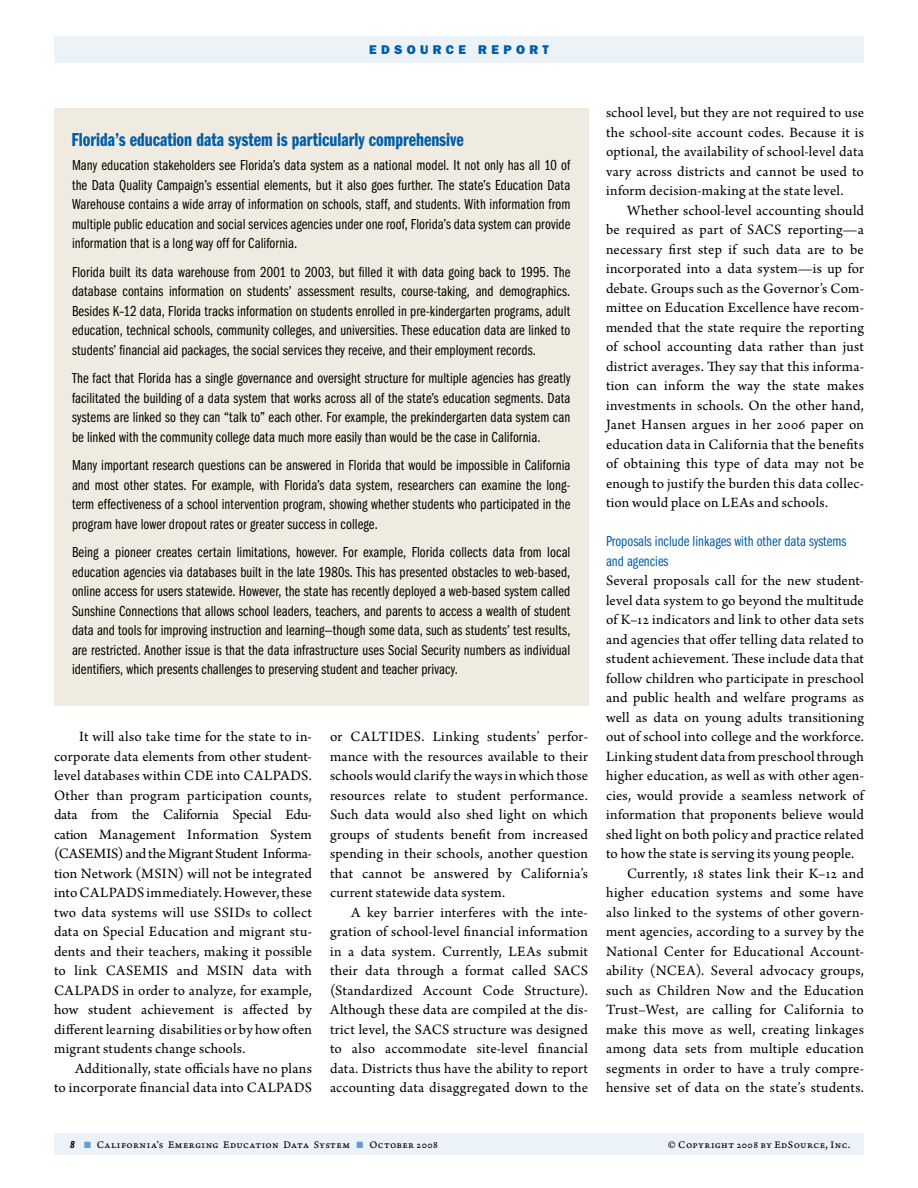
<style>
.page{position:relative;width:918px;height:1188px;background:#fff}
.page>*{position:absolute;margin:0;border:0;box-sizing:border-box;transform-origin:0 0}
.t1{font:19.5px "Franklin Gothic Demi Cmpr";color:#005daa}
.t2{font:15px/19.5px "Arno Pro";letter-spacing:.015em;color:#000;text-align:justify}
.t3{font:15px/19.5px "Franklin Gothic Book Cmpr";letter-spacing:.01em;color:#000;text-align:justify}
.t4{font:15px/19.5px "Franklin Gothic Book Cmpr";color:#005daa}
.t5{font:800 12.75px "Franklin Gothic";letter-spacing:.34em;color:#005daa}
.t6{font:10.5px "Arno Pro Caption";letter-spacing:.04em;color:#000}
.s1{color:#669ecc}
</style>
<div class="page">
<div style="left:54px;top:36px;width:810px;height:27px;background:#ebf2f8"></div>
<div style="left:54px;top:1134px;width:810px;height:21px;background:#ebf2f8"></div>
<div style="left:54px;top:108px;width:534px;height:598px;background:#efebe0"></div>
<p class="t5" style="left:369px;top:42px;width:76px">EDSOURCE</p>
<p class="t5" style="left:478px;top:42px;width:26px">R EPORT</p>
<h1 class="t1" style="left:72px;top:129px;width:394px">Florida’s education data system is particularly comprehensive</h1>
<p class="t3" style="left:72px;top:156px;width:500px">Many education stakeholders see Florida’s data system as a national model. It not only has all 10 of the Data Quality Campaign’s essential elements, but it also goes further. The state’s Education Data Warehouse contains a wide array of information on schools, staff, and students. With information from multiple public education and social services agencies under one roof, Florida’s data system can provide information that is a long way off for California.</p>
<p class="t3" style="left:72px;top:262px;width:500px">Florida built its data warehouse from 2001 to 2003, but fi lled it with data going back to 1995. The database contains information on students’ assessment results, course-taking, and demographics.<br>Besides K–12 data, Florida tracks information on students enrolled in pre-kindergarten programs, adult education, technical schools, community colleges, and universities. These education data are linked to students’ fi nancial aid packages, the social services they receive, and their employment records.</p>
<p class="t3" style="left:72px;top:369px;width:500px">The fact that Florida has a single governance and oversight structure for multiple agencies has greatly facilitated the building of a data system that works across all of the state’s education segments. Data systems are linked so they can “talk to” each other. For example, the prekindergarten data system can be linked with the community college data much more easily than would be the case in California.</p>
<p class="t3" style="left:72px;top:456px;width:500px">Many important research questions can be answered in Florida that would be impossible in California and most other states. For example, with Florida’s data system, researchers can examine the long&shy;term effectiveness of a school intervention program, showing whether students who participated in the program have lower dropout rates or greater success in college.</p>
<p class="t3" style="left:72px;top:543px;width:500px">Being a pioneer creates certain limitations, however. For example, Florida collects data from local education agencies via databases built in the late 1980s. This has presented obstacles to web-based, online access for users statewide. However, the state has recently deployed a web-based system called Sunshine Connections that allows school leaders, teachers, and parents to access a wealth of student data and tools for improving instruction and learning—though some data, such as students’ test results, are restricted. Another issue is that the data infrastructure uses Social Security numbers as individual identifiers, which presents challenges to preserving student and teacher privacy.</p>
<p class="t2" style="left:54px;top:728px;width:259px;text-indent:25px">It will also take time for the state to in&shy;corporate data elements from other student&shy;level databases within CDE into CALPADS.<br>Other than program participation counts, data from the California Special Edu&shy;cation Management Information System (CASEMIS) and the Migrant Student Informa&shy;tion Network (MSIN) will not be integrated into CALPADS immediately. However, these two data systems will use SSIDs to collect data on Special Education and migrant stu&shy;dents and their teachers, making it possible to link CASEMIS and MSIN data with CALPADS in order to analyze, for example, how student achievement is affected by different learning disabilities or by how often migrant students change schools.</p>
<p class="t2" style="left:54px;top:1059px;width:259px;text-align:right">Additionally, state officials have no plans<br>to incorporate financial data into CALPADS</p>
<p class="t2" style="left:330px;top:728px;width:260px">or CALTIDES. Linking students’ perfor&shy;mance with the resources available to their schools would clarify the ways in which those resources relate to student performance.<br>Such data would also shed light on which groups of students benefit from increased spending in their schools, another question that cannot be answered by California’s current statewide data system.</p>
<p class="t2" style="left:330px;top:903px;width:260px;text-indent:21px">A key barrier interferes with the inte&shy;gration of school-level financial information in a data system. Currently, LEAs submit their data through a format called SACS (Standardized Account Code Structure).<br>Although these data are compiled at the dis&shy;trict level, the SACS structure was designed to also accommodate site-level financial data. Districts thus have the ability to report accounting data disaggregated down to the</p>
<p class="t2" style="left:606px;top:104px;width:259px">school level, but they are not required to use the school-site account codes. Because it is optional, the availability of school-level data vary across districts and cannot be used to inform decision-making at the state level.</p>
<p class="t2" style="left:606px;top:201px;width:260px;text-indent:21px">Whether school-level accounting should be required as part of SACS reporting—a necessary first step if such data are to be incorporated into a data system—is up for debate. Groups such as the Governor’s Com&shy;mittee on Education Excellence have recom&shy;mended that the state require the reporting of school accounting data rather than just district averages. They say that this informa&shy;tion can inform the way the state makes investments in schools. On the other hand, Janet Hansen argues in her 2006 paper on education data in California that the benefits of obtaining this type of data may not be enough to justify the burden this data collec&shy;tion would place on LEAs and schools.</p>
<p class="t4" style="left:606px;top:532px;width:242px">Proposals include linkages with other data systems and agencies</p>
<p class="t2" style="left:606px;top:572px;width:259px">Several proposals call for the new student-</p>
<p class="t2" style="left:606px;top:591px;width:259px">level data system to go beyond the multitude</p>
<p class="t2" style="left:606px;top:611px;width:259px">of K–12 indicators and link to other data sets</p>
<p class="t2" style="left:606px;top:630px;width:259px">and agencies that offer telling data related to</p>
<p class="t2" style="left:606px;top:650px;width:259px">student achievement. These include data that</p>
<p class="t2" style="left:606px;top:669px;width:259px">follow children who participate in preschool</p>
<p class="t2" style="left:606px;top:689px;width:259px">and public health and welfare programs as</p>
<p class="t2" style="left:606px;top:708px;width:259px">well as data on young adults transitioning</p>
<p class="t2" style="left:606px;top:728px;width:260px">out of school into college and the workforce.</p>
<p class="t2" style="left:606px;top:747px;width:259px">Linking student data from preschool through</p>
<p class="t2" style="left:606px;top:767px;width:259px">higher education, as well as with other agen-</p>
<p class="t2" style="left:606px;top:786px;width:259px">cies, would provide a seamless network of</p>
<p class="t2" style="left:606px;top:806px;width:259px">information that proponents believe would</p>
<p class="t2" style="left:606px;top:825px;width:259px">shed light on both policy and practice related</p>
<p class="t2" style="left:606px;top:845px;width:250px">to how the state is serving its young people.</p>
<p class="t2" style="left:627px;top:864px;width:239px">Currently, 18 states link their K–12 and</p>
<p class="t2" style="left:606px;top:884px;width:259px">higher education systems and some have</p>
<p class="t2" style="left:606px;top:903px;width:259px">also linked to the systems of other govern-</p>
<p class="t2" style="left:606px;top:923px;width:260px">ment agencies, according to a survey by the</p>
<p class="t2" style="left:606px;top:942px;width:259px">National Center for Educational Account-</p>
<p class="t2" style="left:606px;top:962px;width:259px">ability (NCEA). Several advocacy groups,</p>
<p class="t2" style="left:606px;top:981px;width:259px">such as Children Now and the Education</p>
<p class="t2" style="left:606px;top:1001px;width:259px">Trust–West, are calling for California to</p>
<p class="t2" style="left:606px;top:1020px;width:259px">make this move as well, creating linkages</p>
<p class="t2" style="left:606px;top:1040px;width:259px">among data sets from multiple education</p>
<p class="t2" style="left:606px;top:1059px;width:259px">segments in order to have a truly compre-</p>
<p class="t2" style="left:606px;top:1079px;width:260px">hensive set of data on the state’s students.</p>
<p class="t6" style="left:84px;top:1139px;width:356px"><span class="s1">■</span> California’s Emerging Education Data System <span class="s1">■</span> October 2008</p>
<p class="t6" style="left:668px;top:1139px;width:184px">© Copyright 2008 by EdSource, Inc.</p>
</div>
